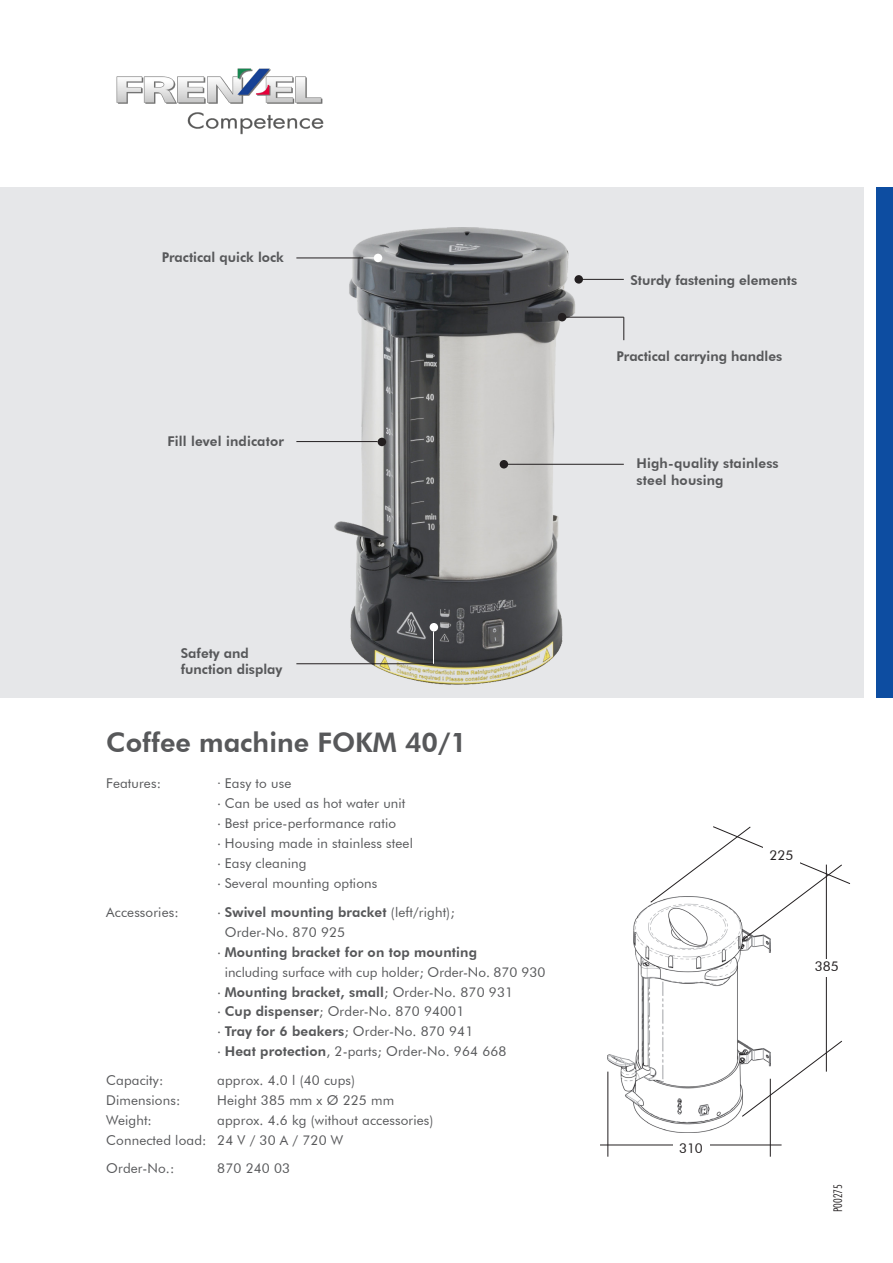
<style>
.page{position:relative;width:893px;height:1263px;background:#fff}
.page>*{position:absolute;margin:0;border:0;box-sizing:border-box;transform-origin:0 0}
.Subline{font:800 27px "Futura BT";color:#57585a}
.Fließtext_Frenzel{font:13.5px/20px "Futura BT";letter-spacing:.01em;color:#57585a}
.Fließtext_Frenzel-2{font:800 13.5px/16.5px "Futura BT";letter-spacing:.01em;color:#57585a}
.Subline-2{font:800 13.5px "Futura BT";color:#57585a}
.Subline-3{font:13.5px "Futura BT";color:#231f20}
.Subline-4{font:300 condensed 12px "Futura BT";color:#231f20}
.s1{font-weight:400}
.s2{font-weight:800}
</style>
<div class="page">
<div style="left:0;top:187px;width:863px;height:510px;background:#e6e7e9"></div>
<div style="left:876px;top:187px;width:17px;height:510px;background:#0d4da1"></div>
<img style="left:116px;top:68px;width:208px;height:67px">
<img style="left:325px;top:227px;width:251px;height:458px">
<img style="left:608px;top:905px;width:162px;height:228px">
<div style="left:374px;top:254px;width:8px;height:8px;background:#fff;border-radius:50%"></div>
<div style="left:500px;top:460px;width:8px;height:8px;background:#231f20;border-radius:50%"></div>
<div style="left:430px;top:623px;width:8px;height:8px;background:#fff;border-radius:50%"></div>
<div style="left:574px;top:275px;width:9px;height:9px;background:#231f20;border-radius:50%"></div>
<div style="left:558px;top:313px;width:8px;height:8px;background:#231f20;border-radius:50%"></div>
<hr style="left:296px;top:258px;width:68px;height:1px;background:#231f20">
<hr style="left:504px;top:464px;width:120px;height:1px;background:#231f20">
<hr style="left:296px;top:663px;width:137px;height:1px;background:#231f20">
<hr style="left:579px;top:279px;width:45px;height:1px;background:#231f20">
<hr style="left:562px;top:317px;width:62px;height:1px;background:#231f20">
<div style="left:378px;top:438px;width:8px;height:8px;background:#231f20;border-radius:50%"></div>
<hr style="left:296px;top:441px;width:82px;height:1px;background:#231f20">
<svg style="left:741px;top:1040px;width:101px;height:77px"></svg>
<svg style="left:650px;top:826px;width:201px;height:115px"></svg>
<hr style="left:826px;top:864px;width:1px;height:207px;background:#231f20">
<div style="left:763px;top:846px;width:37px;height:17px;background:#fff"></div>
<div style="left:809px;top:959px;width:36px;height:17px;background:#fff"></div>
<svg style="left:623px;top:317px;width:1px;height:23px"></svg>
<hr style="left:433px;top:631px;width:1px;height:33px;background:#fff">
<hr style="left:770px;top:1079px;width:1px;height:78px;background:#231f20">
<hr style="left:607px;top:1071px;width:1px;height:86px;background:#231f20">
<hr style="left:600px;top:1144px;width:182px;height:1px;background:#231f20">
<div style="left:673px;top:1140px;width:36px;height:17px;background:#fff"></div>
<p class="Fließtext_Frenzel-2" style="left:162px;top:248px;width:123px">Practical quick lock</p>
<p class="Fließtext_Frenzel-2" style="left:167px;top:433px;width:118px">Fill level indicator</p>
<p class="Subline-2" style="left:181px;top:645px;width:70px">Safety and</p>
<p class="Subline-2" style="left:181px;top:661px;width:103px">function display</p>
<p class="Subline" style="left:106px;top:726px;width:362px">Coffee machine FOKM 40/1</p>
<p class="Fließtext_Frenzel" style="left:106px;top:773px;width:56px">Features:</p>
<p class="Fließtext_Frenzel" style="left:217px;top:773px;width:75px">· Easy to use</p>
<p class="Fließtext_Frenzel" style="left:217px;top:793px;width:190px">. Can be used as hot water unit</p>
<p class="Fließtext_Frenzel" style="left:217px;top:813px;width:180px">. Best price-performance ratio</p>
<p class="Fließtext_Frenzel" style="left:217px;top:833px;width:197px">. Housing made in stainless steel</p>
<p class="Fließtext_Frenzel" style="left:217px;top:853px;width:91px">. Easy cleaning</p>
<p class="Fließtext_Frenzel" style="left:217px;top:873px;width:162px">. Several mounting options</p>
<p class="Fließtext_Frenzel" style="left:106px;top:902px;width:74px">Accessories:</p>
<p class="Fließtext_Frenzel-2" style="left:217px;top:903px;width:239px"><sup>.</sup> Swivel mounting bracket <span class="s1">(left/right);</span></p>
<p class="Fließtext_Frenzel" style="left:225px;top:922px;width:122px">Order-No. 870 925</p>
<p class="Fließtext_Frenzel" style="left:225px;top:942px;width:322px;text-indent:-8px">. <span class="s2">Mounting bracket for on top mounting<br></span>including surface with cup holder; Order-No. 870 930</p>
<p class="Fließtext_Frenzel-2" style="left:217px;top:983px;width:297px"><sup>.</sup> Mounting bracket, small<span class="s1">; Order-No. 870 931</span></p>
<p class="Fließtext_Frenzel" style="left:217px;top:1001px;width:249px">. <span class="s2">Cup dispenser</span>; Order-No. 870 94001</p>
<p class="Fließtext_Frenzel" style="left:217px;top:1021px;width:257px">. <span class="s2">Tray for 6 beakers</span>; Order-No. 870 941</p>
<p class="Fließtext_Frenzel" style="left:217px;top:1041px;width:291px">. <span class="s2">Heat protection</span>, 2-parts; Order-No. 964 668</p>
<p class="Fließtext_Frenzel" style="left:106px;top:1070px;width:59px">Capacity:</p>
<p class="Fließtext_Frenzel" style="left:217px;top:1070px;width:139px">approx. 4.0 l (40 cups)</p>
<p class="Fließtext_Frenzel" style="left:106px;top:1090px;width:76px">Dimensions:</p>
<p class="Fließtext_Frenzel" style="left:217px;top:1090px;width:178px">Height 385 mm x Ø 225 mm</p>
<p class="Fließtext_Frenzel" style="left:106px;top:1110px;width:47px">Weight:</p>
<p class="Fließtext_Frenzel" style="left:217px;top:1110px;width:218px">approx. 4.6 kg (without accessories)</p>
<p class="Fließtext_Frenzel" style="left:106px;top:1130px;width:238px">Connected load: 24 V / 30 A / 720 W</p>
<p class="Fließtext_Frenzel" style="left:106px;top:1158px;width:69px">Order-No.:</p>
<p class="Fließtext_Frenzel" style="left:217px;top:1158px;width:74px">870 240 03</p>
<p class="Subline-2" style="left:630px;top:271px;width:168px">Sturdy fastening elements</p>
<p class="Subline-2" style="left:617px;top:348px;width:167px">Practical carrying handles</p>
<p class="Fließtext_Frenzel-2" style="left:637px;top:455px;width:144px">High-quality stainless steel housing</p>
<p class="Subline-3" style="left:770px;top:847px;width:25px">225</p>
<p class="Subline-3" style="left:815px;top:958px;width:25px">385</p>
<p class="Subline-3" style="left:679px;top:1140px;width:25px">310</p>
<p class="Subline-4" style="left:830px;top:1212px;width:29px;rotate:-90deg">P00275</p>
</div>
